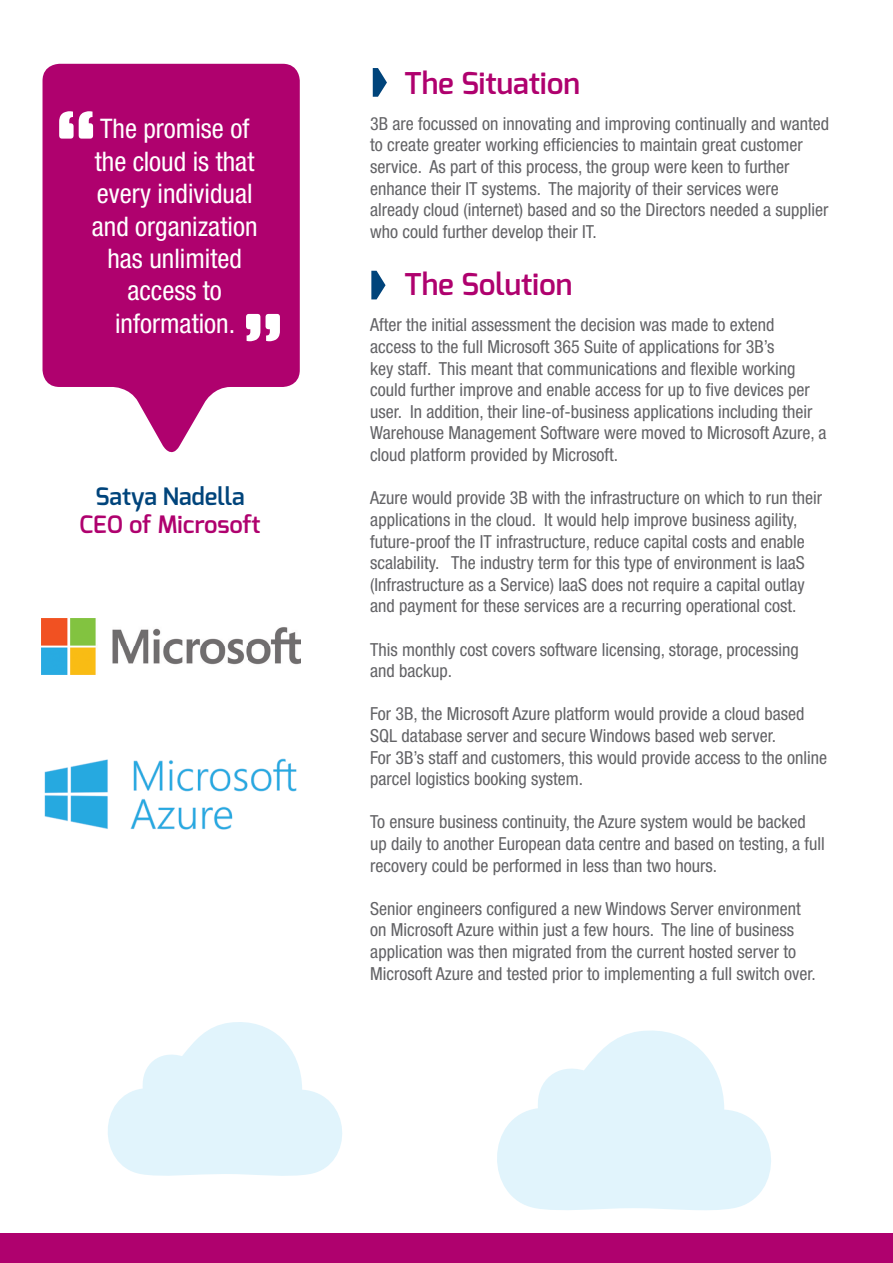
<style>
.page{position:relative;width:893px;height:1263px;background:#fff}
.page>*{position:absolute;margin:0;border:0;box-sizing:border-box;transform-origin:0 0}
.t1{font:600 30px "Exo";color:#af016e}
.t2{font:condensed 27px/32.4px "Helvetica Neue LT Pro";color:#fff;text-align:center}
.t3{font:600 24px "Exo";color:#af016e}
.t4{font:600 24px "Exo";color:#00447b}
.t5{font:condensed 18px/21.6px "Helvetica Neue LT Pro";color:#636366}
</style>
<div class="page">
<svg style="left:43px;top:64px;width:257px;height:389px;background:#ba2582"></svg>
<svg style="left:59px;top:111px;width:34px;height:28px"></svg>
<svg style="left:246px;top:314px;width:34px;height:27px"></svg>
<svg style="left:373px;top:68px;width:14px;height:29px"></svg>
<div style="left:0;top:1233px;width:893px;height:30px;background:#af016e"></div>
<svg style="left:371px;top:271px;width:15px;height:28px"></svg>
<img style="left:41px;top:619px;width:259px;height:55px">
<img style="left:44px;top:758px;width:253px;height:72px">
<svg style="left:497px;top:1030px;width:274px;height:180px;fill:#e1f4fc"></svg>
<svg style="left:108px;top:1022px;width:234px;height:154px"></svg>
<h2 class="t2" style="left:92px;top:112px;width:167px">The promise of the cloud is that every individual and organization has unlimited access to information.</h2>
<h3 class="t4" style="left:95px;top:480px;width:151px">Satya Nadella</h3>
<h3 class="t3" style="left:79px;top:509px;width:183px">CEO of Microsoft</h3>
<h1 class="t1" style="left:404px;top:64px;width:177px">The Situation</h1>
<p class="t5" style="left:370px;top:113px;width:460px">3B are focussed on innovating and improving continually and wanted to create greater working efficiencies to maintain great customer service. As part of this process, the group were keen to further enhance their IT systems. The majority of their services were already cloud (internet) based and so the Directors needed a supplier who could further develop their IT.</p>
<h1 class="t1" style="left:404px;top:265px;width:170px">The Solution</h1>
<p class="t5" style="left:370px;top:314px;width:458px">After the initial assessment the decision was made to extend<br>access to the full Microsoft 365 Suite of applications for 3B’s<br>key staff. This meant that communications and flexible working could further improve and enable access for up to five devices per user. In addition, their line-of-business applications including their Warehouse Management Software were moved to Microsoft Azure, a cloud platform provided by Microsoft.</p>
<p class="t5" style="left:370px;top:487px;width:453px">Azure would provide 3B with the infrastructure on which to run their applications in the cloud. It would help improve business agility, future-proof the IT infrastructure, reduce capital costs and enable scalability. The industry term for this type of environment is IaaS (Infrastructure as a Service) IaaS does not require a capital outlay and payment for these services are a recurring operational cost.</p>
<p class="t5" style="left:370px;top:638px;width:430px">This monthly cost covers software licensing, storage, processing and backup.</p>
<p class="t5" style="left:370px;top:703px;width:458px">For 3B, the Microsoft Azure platform would provide a cloud based SQL database server and secure Windows based web server.<br>For 3B’s staff and customers, this would provide access to the online parcel logistics booking system.</p>
<p class="t5" style="left:370px;top:811px;width:456px">To ensure business continuity, the Azure system would be backed up daily to another European data centre and based on testing, a full recovery could be performed in less than two hours.</p>
<p class="t5" style="left:370px;top:897px;width:447px">Senior engineers configured a new Windows Server environment on Microsoft Azure within just a few hours. The line of business application was then migrated from the current hosted server to Microsoft Azure and tested prior to implementing a full switch over.</p>
</div>
